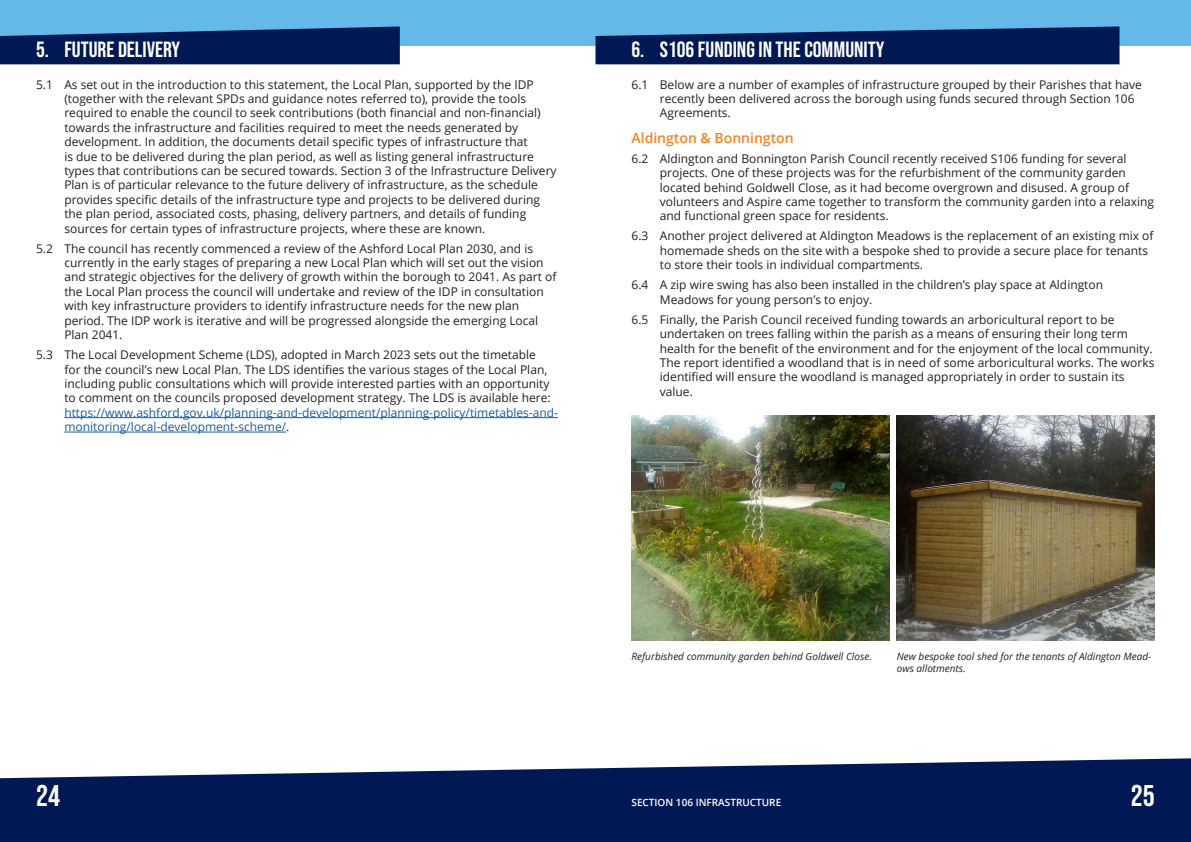
<style>
.page{position:relative;width:1191px;height:842px;background:#fff}
.page>*{position:absolute;margin:0;border:0;box-sizing:border-box;transform-origin:0 0}
.t1{font:30px "Bebas Neue";color:#fff}
.t2{font:22px "Bebas Neue";color:#fff}
.t3{font:600 14px "Open Sans";color:#f58220}
.t4{font:12px/14.4px "Open Sans";color:#231f20}
.t5{font:italic 10px/12px "Open Sans";color:#231f20}
.t6{font:600 10px "Open Sans";color:#fff}
.s1{color:#175d9e}
</style>
<div class="page">
<svg style="left:0;top:758px;width:1191px;height:84px;background:#1f3568"></svg>
<div style="left:0;top:0;width:1191px;height:45px;background:#64b9e8"></div>
<svg style="left:0;top:26px;width:400px;height:38px;background:#0d2f68"></svg>
<hr style="left:64px;top:417px;width:494px;height:1px;background:#175d9e">
<hr style="left:64px;top:432px;width:222px;height:1px;background:#175d9e">
<svg style="left:595px;top:26px;width:524px;height:38px;background:#0e2f68"></svg>
<img style="left:631px;top:415px;width:258px;height:225px">
<img style="left:897px;top:415px;width:258px;height:225px">
<p class="t2" style="left:36px;top:37px;width:146px">5. FUTURE DELIVERY</p>
<p class="t4" style="left:64px;top:77px;width:494px;text-indent:-28px">5.1 As set out in the introduction to this statement, the Local Plan, supported by the IDP (together with the relevant SPDs and guidance notes referred to), provide the tools required to enable the council to seek contributions (both financial and non-financial) towards the infrastructure and facilities required to meet the needs generated by development. In addition, the documents detail specific types of infrastructure that<br>is due to be delivered during the plan period, as well as listing general infrastructure types that contributions can be secured towards. Section 3 of the Infrastructure Delivery Plan is of particular relevance to the future delivery of infrastructure, as the schedule provides specific details of the infrastructure type and projects to be delivered during the plan period, associated costs, phasing, delivery partners, and details of funding sources for certain types of infrastructure projects, where these are known.</p>
<p class="t4" style="left:64px;top:241px;width:493px;text-indent:-28px">5.2 The council has recently commenced a review of the Ashford Local Plan 2030, and is currently in the early stages of preparing a new Local Plan which will set out the vision and strategic objectives for the delivery of growth within the borough to 2041. As part of the Local Plan process the council will undertake and review of the IDP in consultation with key infrastructure providers to identify infrastructure needs for the new plan period. The IDP work is iterative and will be progressed alongside the emerging Local Plan 2041.</p>
<p class="t4" style="left:64px;top:347px;width:495px;text-indent:-28px">5.3 The Local Development Scheme (LDS), adopted in March 2023 sets out the timetable<br>for the council’s new Local Plan. The LDS identifies the various stages of the Local Plan, including public consultations which will provide interested parties with an opportunity to comment on the councils proposed development strategy. The LDS is available here: <span class="s1">https://www.ashford.gov.uk/planning-and-development/planning-policy/timetables-and&shy;monitoring/local-development-scheme/</span>.</p>
<p class="t2" style="left:631px;top:37px;width:254px">6. S106 FUNDING IN THE COMMUNITY</p>
<p class="t4" style="left:660px;top:77px;width:483px;text-indent:-28px">6.1 Below are a number of examples of infrastructure grouped by their Parishes that have recently been delivered across the borough using funds secured through Section 106<br>Agreements.</p>
<p class="t3" style="left:631px;top:128px;width:164px">Aldington &amp; Bonnington</p>
<p class="t4" style="left:660px;top:151px;width:496px;text-indent:-28px">6.2 Aldington and Bonnington Parish Council recently received S106 funding for several projects. One of these projects was for the refurbishment of the community garden located behind Goldwell Close, as it had become overgrown and disused. A group of volunteers and Aspire came together to transform the community garden into a relaxing and functional green space for residents.</p>
<p class="t4" style="left:660px;top:229px;width:495px;text-indent:-28px">6.3 Another project delivered at Aldington Meadows is the replacement of an existing mix of homemade sheds on the site with a bespoke shed to provide a secure place for tenants to store their tools in individual compartments.</p>
<p class="t4" style="left:660px;top:277px;width:445px;text-indent:-28px">6.4 A zip wire swing has also been installed in the children’s play space at Aldington<br>Meadows for young person’s to enjoy.</p>
<p class="t4" style="left:660px;top:312px;width:496px;text-indent:-28px">6.5 Finally, the Parish Council received funding towards an arboricultural report to be undertaken on trees falling within the parish as a means of ensuring their long term health for the benefit of the environment and for the enjoyment of the local community.<br>The report identified a woodland that is in need of some arboricultural works. The works identified will ensure the woodland is managed appropriately in order to sustain its value.</p>
<h1 class="t1" style="left:36px;top:778px;width:25px">24</h1>
<p class="t5" style="left:631px;top:650px;width:242px">Refurbished community garden behind Goldwell Close.</p>
<p class="t5" style="left:897px;top:650px;width:256px">New bespoke tool shed for the tenants of Aldington Mead&shy;ows allotments.</p>
<p class="t6" style="left:631px;top:795px;width:151px">SECTION 106 INFRASTRUCTURE</p>
<h1 class="t1" style="left:1131px;top:778px;width:25px">25</h1>
</div>
